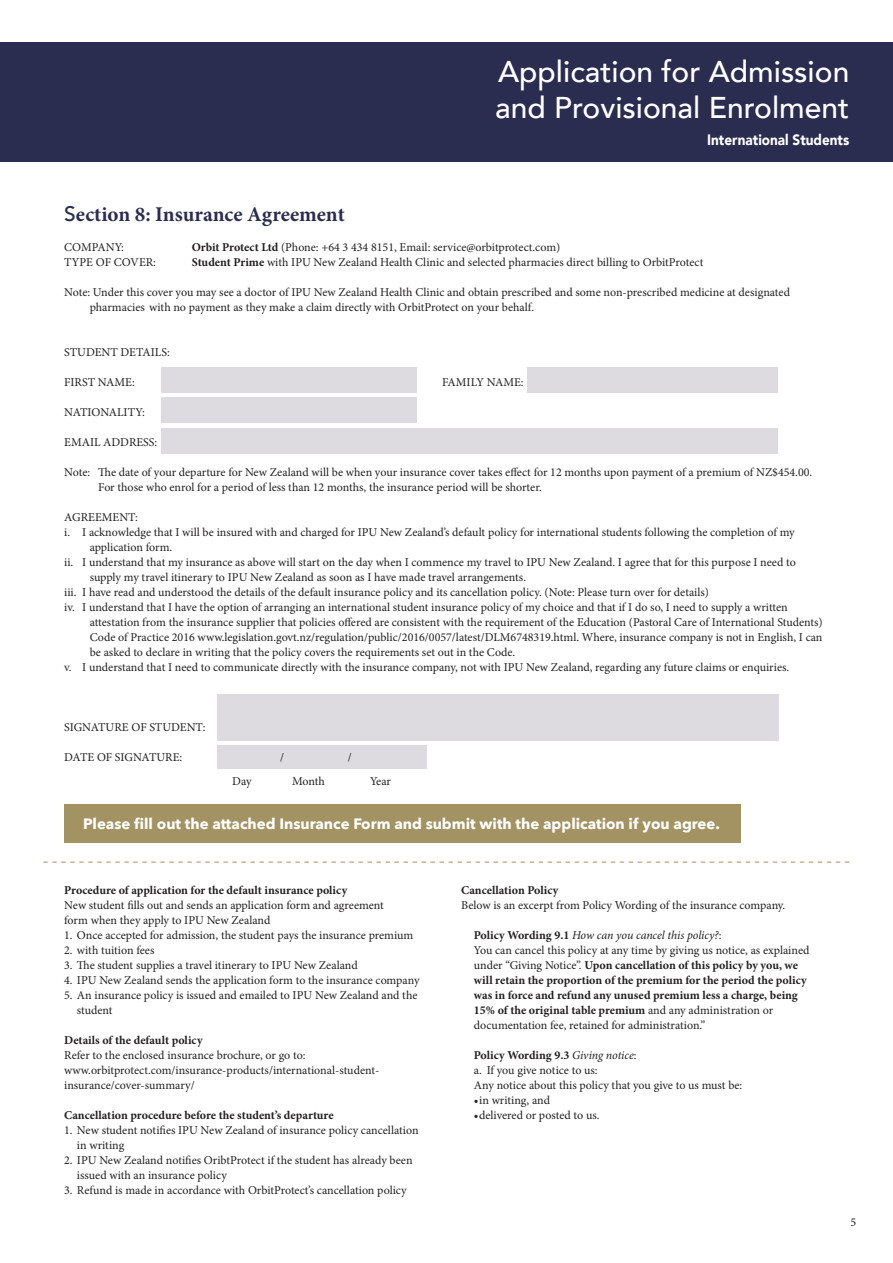
<style>
.page{position:relative;width:893px;height:1263px;background:#fff}
.page>*{position:absolute;margin:0;border:0;box-sizing:border-box;transform-origin:0 0}
.t1{font:500 30px/36px "Avenir LT";color:#fff}
.t2{font:700 21px "Minion Pro";color:#2a2d50}
.t3{font:700 15px "Avenir Next";color:#fff}
.t4{font:900 15px "Avenir LT";color:#fff;scale:.9 1}
.t5{font:12px/15px "Minion Pro";color:#231f20}
.t6{font:700 12px "Minion Pro";color:#231f20}
.t7{font:italic 12px "Minion Pro";letter-spacing:-.01em;color:#231f20}
.s1{font-family:"Avenir LT";font-weight:500}
.s2{font-weight:700}
.s3{font-weight:700;font-style:normal}
.s4{font-style:normal}
.s5{font-weight:400}
.s6{font-weight:400;font-style:italic}
</style>
<div class="page">
<div style="left:0;top:43px;width:893px;height:119px;background:#2a2d50"></div>
<div style="left:527px;top:367px;width:251px;height:25px;background:#dddae0"></div>
<div style="left:162px;top:367px;width:255px;height:25px;background:#dddae0"></div>
<div style="left:162px;top:398px;width:255px;height:25px;background:#dddae0"></div>
<div style="left:162px;top:428px;width:616px;height:26px;background:#dddae0"></div>
<div style="left:217px;top:694px;width:561px;height:47px;background:#dddae0"></div>
<div style="left:217px;top:745px;width:210px;height:24px;background:#dddae0"></div>
<div style="left:64px;top:804px;width:677px;height:38px;background:#a39262"></div>
<svg style="left:43px;top:862px;width:806px;height:1px"></svg>
<p class="t1" style="left:495px;top:55px;width:356px">Application for Admission and Provisional Enrolment</p>
<p class="t4" style="left:707px;top:130px;width:160px">International Students</p>
<p class="t2" style="left:64px;top:200px;width:282px"><span class="s1">S</span>ection 8: Insurance Agreement</p>
<p class="t5" style="left:64px;top:240px;width:61px">COMPANY:</p>
<p class="t5" style="left:192px;top:240px;width:370px"><span class="s2">Orbit Protect Ltd</span> (Phone: +64 3 434 8151, Email: service@orbitprotect.com)</p>
<p class="t5" style="left:64px;top:255px;width:93px">TYPE OF COVER:</p>
<p class="t5" style="left:192px;top:255px;width:513px"><span class="s2">Student Prime</span> with IPU New Zealand Health Clinic and selected pharmacies direct billing to OrbitProtect</p>
<p class="t5" style="left:90px;top:285px;width:702px;text-indent:-26px">Note: Under this cover you may see a doctor of IPU New Zealand Health Clinic and obtain prescribed and some non-prescribed medicine at designated pharmacies with no payment as they make a claim directly with OrbitProtect on your behalf.</p>
<p class="t5" style="left:64px;top:345px;width:107px">STUDENT DETAILS:</p>
<p class="t5" style="left:64px;top:375px;width:72px">FIRST NAME:</p>
<p class="t5" style="left:442px;top:375px;width:83px">FAMILY NAME:</p>
<p class="t5" style="left:64px;top:405px;width:82px">NATIONALITY:</p>
<p class="t5" style="left:64px;top:435px;width:95px">EMAIL ADDRESS:</p>
<p class="t5" style="left:98px;top:465px;width:715px;text-indent:-34px">Note: The date of your departure for New Zealand will be when your insurance cover takes effect for 12 months upon payment of a premium of NZ$454.00.<br>For those who enrol for a period of less than 12 months, the insurance period will be shorter.</p>
<p class="t5" style="left:64px;top:510px;width:75px">AGREEMENT:</p>
<p class="t5" style="left:90px;top:525px;width:706px;text-indent:-26px">i. I acknowledge that I will be insured with and charged for IPU New Zealand’s default policy for international students following the completion of my application form.</p>
<p class="t5" style="left:90px;top:555px;width:708px;text-indent:-26px">ii. I understand that my insurance as above will start on the day when I commence my travel to IPU New Zealand. I agree that for this purpose I need to supply my travel itinerary to IPU New Zealand as soon as I have made travel arrangements.</p>
<p class="t5" style="left:64px;top:585px;width:646px">iii. I have read and understood the details of the default insurance policy and its cancellation policy. (Note: Please turn over for details)</p>
<p class="t5" style="left:90px;top:600px;width:734px;text-indent:-26px">iv. I understand that I have the option of arranging an international student insurance policy of my choice and that if I do so, I need to supply a written attestation from the insurance supplier that policies offered are consistent with the requirement of the Education (Pastoral Care of International Students)<br>Code of Practice 2016 www.legislation.govt.nz/regulation/public/2016/0057/latest/DLM6748319.html. Where, insurance company is not in English, I can be asked to declare in writing that the policy covers the requirements set out in the Code.</p>
<p class="t5" style="left:64px;top:660px;width:727px">v. I understand that I need to communicate directly with the insurance company, not with IPU New Zealand, regarding any future claims or enquiries.</p>
<p class="t5" style="left:64px;top:720px;width:143px">SIGNATURE OF STUDENT:</p>
<p class="t5" style="left:64px;top:750px;width:120px">DATE OF SIGNATURE:</p>
<p class="t5" style="left:280px;top:750px;width:5px">/</p>
<p class="t5" style="left:348px;top:750px;width:5px">/</p>
<p class="t5" style="left:232px;top:774px;width:21px">Day</p>
<p class="t5" style="left:292px;top:774px;width:34px">Month</p>
<p class="t5" style="left:370px;top:774px;width:22px">Year</p>
<p class="t3" style="left:83px;top:810px;width:638px">Please fill out the attached Insurance Form and submit with the application if you agree.</p>
<p class="t6" style="left:64px;top:882px;width:285px">Procedure of application for the default insurance policy</p>
<p class="t5" style="left:64px;top:898px;width:321px">New student fills out and sends an application form and agreement</p>
<p class="t5" style="left:64px;top:913px;width:208px">form when they apply to IPU New Zealand</p>
<p class="t5" style="left:64px;top:928px;width:351px">1. Once accepted for admission, the student pays the insurance premium</p>
<p class="t5" style="left:64px;top:943px;width:92px">2. with tuition fees</p>
<p class="t5" style="left:64px;top:958px;width:295px">3. The student supplies a travel itinerary to IPU New Zealand</p>
<p class="t5" style="left:64px;top:973px;width:357px">4. IPU New Zealand sends the application form to the insurance company</p>
<p class="t5" style="left:77px;top:988px;width:342px;text-indent:-13px">5. An insurance policy is issued and emailed to IPU New Zealand and the student</p>
<p class="t6" style="left:64px;top:1032px;width:140px">Details of the default policy</p>
<p class="t5" style="left:64px;top:1048px;width:243px">Refer to the enclosed insurance brochure, or go to:</p>
<p class="t5" style="left:64px;top:1063px;width:317px">www.orbitprotect.com/insurance-products/international-student&shy;insurance/cover-summary/</p>
<p class="t6" style="left:64px;top:1107px;width:271px">Cancellation procedure before the student’s departure</p>
<p class="t5" style="left:77px;top:1123px;width:343px;text-indent:-13px">1. New student notifies IPU New Zealand of insurance policy cancellation in writing</p>
<p class="t5" style="left:77px;top:1153px;width:337px;text-indent:-13px">2. IPU New Zealand notifies OribtProtect if the student has already been issued with an insurance policy</p>
<p class="t5" style="left:64px;top:1183px;width:344px">3. Refund is made in accordance with OrbitProtect’s cancellation policy</p>
<p class="t6" style="left:461px;top:882px;width:99px">Cancellation Policy</p>
<p class="t5" style="left:461px;top:898px;width:326px">Below is an excerpt from Policy Wording of the insurance company.</p>
<p class="t7" style="left:474px;top:927px;width:249px"><span class="s3">Policy Wording 9.1</span> How can you cancel this policy?<span class="s4">:</span></p>
<p class="t5" style="left:474px;top:943px;width:337px">You can cancel this policy at any time by giving us notice, as explained</p>
<p class="t6" style="left:474px;top:957px;width:326px"><span class="s5">under “Giving Notice”.</span> Upon cancellation of this policy by you, we</p>
<p class="t6" style="left:474px;top:972px;width:334px">will retain the proportion of the premium for the period the policy</p>
<p class="t6" style="left:474px;top:987px;width:325px">was in force and refund any unused premium less a charge, being</p>
<p class="t6" style="left:474px;top:1002px;width:301px">15% of the original table premium <span class="s5">and any administration or</span></p>
<p class="t5" style="left:474px;top:1018px;width:233px">documentation fee, retained for administration.”</p>
<p class="t6" style="left:474px;top:1047px;width:164px">Policy Wording 9.3 <span class="s6">Giving notice</span><span class="s5">:</span></p>
<p class="t5" style="left:474px;top:1063px;width:125px">a. If you give notice to us:</p>
<p class="t5" style="left:474px;top:1078px;width:270px">Any notice about this policy that you give to us must be:</p>
<p class="t5" style="left:474px;top:1093px;width:78px">•in writing, and</p>
<p class="t5" style="left:474px;top:1108px;width:127px">•delivered or posted to us.</p>
<p class="t5" style="left:850px;top:1214px;width:7px">5</p>
</div>
